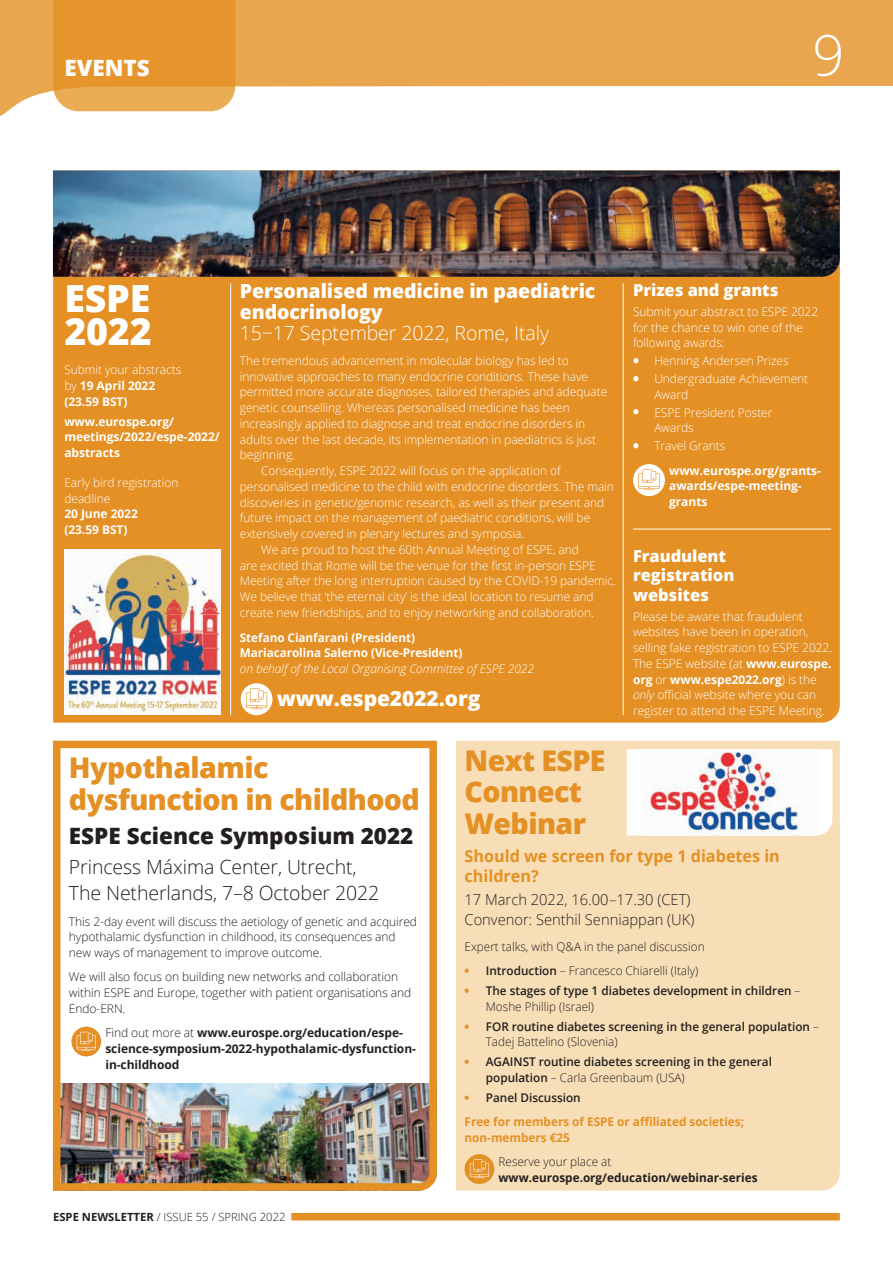
<style>
.page{position:relative;width:893px;height:1263px;background:#fff}
.page>*{position:absolute;margin:0;border:0;box-sizing:border-box;transform-origin:0 0}
.t1{font:300 56.7px "Open Sans";color:#fff}
.t2{font:800 37.5px/33px "Open Sans";letter-spacing:-.005em;color:#fff}
.t3{font:800 28.5px/31.5px "Open Sans";letter-spacing:-.02em;color:#e59024}
.t4{font:800 22.5px "Open Sans";color:#231f20}
.t5{font:800 22.5px "Open Sans";color:#fff}
.t6{font:800 21px "Open Sans";letter-spacing:-.005em;color:#fff}
.t7{font:300 19.5px/25.5px "Open Sans";letter-spacing:-.005em;color:#231f20}
.t8{font:800 19.5px/21px "Open Sans";letter-spacing:-.005em;color:#fff}
.t9{font:300 19.5px "Open Sans";letter-spacing:-.005em;color:#fff}
.t10{font:800 16.5px/19.5px "Open Sans";letter-spacing:-.005em;color:#fff}
.t11{font:700 16.5px/19.5px "Open Sans";color:#e59024}
.t12{font:300 15px/19.5px "Open Sans";color:#231f20}
.t13{font:300 12px/15.8px "Open Sans";letter-spacing:-.005em;color:#fff}
.t14{font:300 12px/15.8px "Open Sans";letter-spacing:-.005em;color:#231f20}
.t15{font:600 12px/15.8px "Open Sans";color:#231f20}
.t16{font:700 12px/15.8px "Open Sans";letter-spacing:-.005em;color:#fff}
.t17{font:700 12px/15.8px "Open Sans";letter-spacing:-.005em;color:#231f20}
.t18{font:700 12px/24.3px "Open Sans";color:#e59024}
.t19{font:italic 300 12px "Open Sans";letter-spacing:-.005em;color:#fff}
.t20{font:300 11.25px "Open Sans";color:#231f20}
.s1{font-weight:700}
.s2{font-weight:800;font-size:15px}
.s3{font-weight:300}
.s4{font-style:italic}
.s5{font-weight:800;color:#e59024}
.s6{font-weight:600}
.s7{font-weight:800}
.s8{font-weight:600;color:#231f20}
</style>
<div class="page">
<div style="left:291px;top:1213px;width:549px;height:7px;background:#e59024"></div>
<svg style="left:0;top:0;width:893px;height:117px;fill:#eaa64f"></svg>
<div style="left:456px;top:741px;width:384px;height:450px;background:#f7deb6"></div>
<svg style="left:627px;top:749px;width:205px;height:86px"></svg>
<img style="left:641px;top:749px;width:177px;height:86px">
<svg style="left:465px;top:1154px;width:29px;height:30px"></svg>
<svg style="left:470px;top:1159px;width:19px;height:19px"></svg>
<img style="left:52px;top:740px;width:385px;height:451px">
<div style="left:71px;top:1027px;width:30px;height:29px;background:#e59024;border-radius:50%"></div>
<svg style="left:77px;top:1032px;width:19px;height:19px"></svg>
<div style="left:53px;top:170px;width:787px;height:553px;background:#e59024"></div>
<div style="left:64px;top:549px;width:157px;height:166px;background:#fff"></div>
<img style="left:64px;top:553px;width:157px;height:158px">
<svg style="left:241px;top:683px;width:31px;height:32px"></svg>
<svg style="left:246px;top:688px;width:21px;height:22px"></svg>
<hr style="left:623px;top:283px;width:1px;height:432px;background:#fff">
<svg style="left:633px;top:464px;width:32px;height:32px"></svg>
<svg style="left:638px;top:469px;width:22px;height:21px"></svg>
<hr style="left:230px;top:283px;width:1px;height:432px;background:#fff">
<img style="left:53px;top:171px;width:787px;height:106px">
<hr style="left:633px;top:529px;width:198px;height:1px;background:#fff">
<h3 class="t5" style="left:64px;top:51px;width:87px">EVENTS</h3>
<h1 class="t1" style="left:812px;top:16px;width:34px">9</h1>
<h2 class="t2" style="left:64px;top:280px;width:89px">ESPE<br>2022</h2>
<p class="t13" style="left:64px;top:362px;width:118px">Submit your abstracts by <span class="s1">19 April 2022 (23.59 BST)</span></p>
<p class="t16" style="left:64px;top:413px;width:157px">www.eurospe.org/ meetings/2022/espe-2022/ abstracts</p>
<p class="t13" style="left:64px;top:474px;width:116px">Early bird registration deadline</p>
<p class="t16" style="left:64px;top:506px;width:75px">20 June 2022 (23.59 BST)</p>
<h3 class="t8" style="left:240px;top:279px;width:357px">Personalised medicine in paediatric endocrinology</h3>
<h3 class="t9" style="left:240px;top:320px;width:311px">15−17 September 2022, Rome, Italy</h3>
<p class="t13" style="left:240px;top:352px;width:331px">The tremendous advancement in molecular biology has led to</p>
<p class="t13" style="left:240px;top:368px;width:350px">innovative approaches to many endocrine conditions. These have</p>
<p class="t13" style="left:240px;top:384px;width:369px">permitted more accurate diagnoses, tailored therapies and adequate</p>
<p class="t13" style="left:240px;top:400px;width:331px">genetic counselling. Whereas personalised medicine has been</p>
<p class="t13" style="left:240px;top:415px;width:347px">increasingly applied to diagnose and treat endocrine disorders in</p>
<p class="t13" style="left:240px;top:431px;width:358px">adults over the last decade, its implementation in paediatrics is just</p>
<p class="t13" style="left:240px;top:447px;width:57px">beginning.</p>
<p class="t13" style="left:261px;top:463px;width:301px">Consequently, ESPE 2022 will focus on the application of</p>
<p class="t13" style="left:240px;top:478px;width:376px">personalised medicine to the child with endocrine disorders. The main</p>
<p class="t13" style="left:240px;top:494px;width:366px">discoveries in genetic/genomic research, as well as their present and</p>
<p class="t13" style="left:240px;top:510px;width:352px">future impact on the management of paediatric conditions, will be</p>
<p class="t13" style="left:240px;top:525px;width:286px">extensively covered in plenary lectures and symposia.</p>
<p class="t13" style="left:261px;top:541px;width:319px">We are proud to host the 60th Annual Meeting of ESPE, and</p>
<p class="t13" style="left:240px;top:557px;width:357px">are excited that Rome will be the venue for the first in-person ESPE</p>
<p class="t13" style="left:240px;top:573px;width:378px">Meeting after the long interruption caused by the COVID-19 pandemic.</p>
<p class="t13" style="left:240px;top:588px;width:355px">We believe that ‘the eternal city’ is the ideal location to resume and</p>
<p class="t13" style="left:240px;top:604px;width:356px">create new friendships, and to enjoy networking and collaboration.</p>
<p class="t16" style="left:240px;top:629px;width:224px">Stefano Cianfarani (President)<br>Mariacarolina Salerno (Vice-President)</p>
<p class="t19" style="left:240px;top:660px;width:296px">on behalf of the Local Organising Committee of ESPE 2022</p>
<h3 class="t6" style="left:277px;top:682px;width:205px">www.espe2022.org</h3>
<h3 class="t10" style="left:633px;top:279px;width:147px">Prizes and grants</h3>
<p class="t13" style="left:633px;top:303px;width:187px">Submit your abstract to ESPE 2022 for the chance to win one of the following awards:</p>
<p class="t13" style="left:633px;top:353px;width:157px"><span class="s2">•</span> Henning Andersen Prizes</p>
<p class="t13" style="left:654px;top:371px;width:155px;text-indent:-21px"><span class="s2">•</span> Undergraduate Achievement<br>Award</p>
<p class="t13" style="left:654px;top:404px;width:120px;text-indent:-21px"><span class="s2">•</span> ESPE President Poster<br>Awards</p>
<p class="t16" style="left:669px;top:434px;width:153px;line-height:24.3px;text-indent:-36px"><span class="s2">•</span> <span class="s3">Travel Grants </span>www.eurospe.org/grants-</p>
<p class="t16" style="left:669px;top:478px;width:134px">awards/espe-meeting&shy;grants</p>
<h3 class="t10" style="left:633px;top:545px;width:103px">Fraudulent registration websites</h3>
<p class="t13" style="left:633px;top:608px;width:201px">Please be aware that fraudulent websites have been in operation, selling fake registration to ESPE 2022.<br>The ESPE website (at <span class="s1">www.eurospe. org</span> or <span class="s1">www.espe2022.org</span>) is the <span class="s4">only</span> official website where you can register to attend the ESPE Meeting.</p>
<h3 class="t3" style="left:69px;top:751px;width:352px">Hypothalamic dysfunction in childhood</h3>
<h3 class="t4" style="left:69px;top:819px;width:346px">ESPE Science Symposium 2022</h3>
<h3 class="t7" style="left:69px;top:854px;width:312px">Princess Máxima Center, Utrecht,<br>The Netherlands, 7–8 October 2022</h3>
<p class="t14" style="left:69px;top:913px;width:350px">This 2-day event will discuss the aetiology of genetic and acquired hypothalamic dysfunction in childhood, its consequences and new ways of management to improve outcome.</p>
<p class="t14" style="left:69px;top:969px;width:344px">We will also focus on building new networks and collaboration within ESPE and Europe, together with patient organisations and<br>Endo-ERN.</p>
<p class="t17" style="left:105px;top:1024px;width:312px"><span class="s3">Find out more at</span> www.eurospe.org/education/espe&shy;science-symposium-2022-hypothalamic-dysfunction&shy;in-childhood</p>
<p class="t20" style="left:53px;top:1209px;width:234px"><span class="s1">ESPE NEWSLETTER</span> / ISSUE 55 / SPRING 2022</p>
<h3 class="t3" style="left:465px;top:743px;width:143px">Next ESPE<br>Connect<br>Webinar</h3>
<h3 class="t11" style="left:465px;top:846px;width:317px">Should we screen for type 1 diabetes in children?</h3>
<p class="t12" style="left:465px;top:890px;width:231px">17 March 2022, 16.00–17.30 (CET)<br>Convenor: Senthil Senniappan (UK)</p>
<p class="t14" style="left:465px;top:938px;width:242px">Expert talks, with Q&amp;A in the panel discussion</p>
<p class="t14" style="left:465px;top:962px;width:235px"><span class="s5">•</span> <span class="s6">Introduction</span> – Francesco Chiarelli (Italy)</p>
<p class="t15" style="left:486px;top:982px;width:316px;text-indent:-21px"><span class="s5">•</span> The stages of type 1 diabetes development in children <span class="s3">–<br>Moshe Phillip (Israel)</span></p>
<p class="t15" style="left:486px;top:1018px;width:335px;text-indent:-21px"><span class="s5">•</span> FOR routine diabetes screening in the general population <span class="s3">–<br>Tadej Battelino (Slovenia)</span></p>
<p class="t15" style="left:486px;top:1054px;width:288px;text-indent:-21px"><span class="s5">•</span> AGAINST routine diabetes screening in the general population <span class="s3">– Carla Greenbaum (USA)</span></p>
<p class="t18" style="left:465px;top:1085px;width:281px"><span class="s7">•</span> <span class="s8">Panel Discussion<br></span>Free for members of ESPE or affiliated societies;</p>
<p class="t18" style="left:465px;top:1125px;width:107px">non-members €25</p>
<p class="t14" style="left:499px;top:1154px;width:114px">Reserve your place at</p>
<p class="t17" style="left:499px;top:1170px;width:260px">www.eurospe.org/education/webinar-series</p>
</div>
